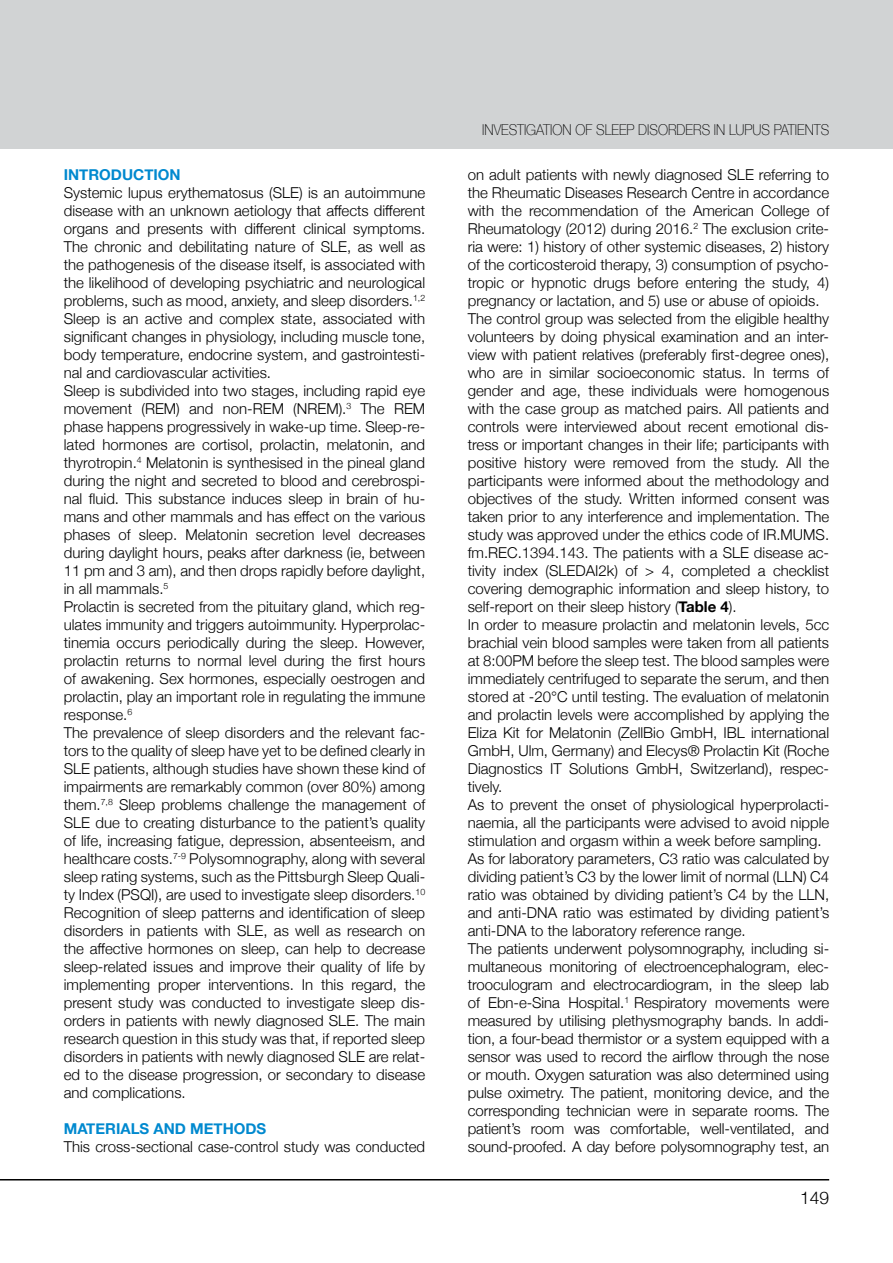
<style>
.page{position:relative;width:893px;height:1263px;background:#fff}
.page>*{position:absolute;margin:0;border:0;box-sizing:border-box;transform-origin:0 0}
.t1{font:300 17.4px "Helvetica Neue";color:#000}
.t2{font:300 15px/18px "Helvetica Neue";color:#000}
.t3{font:100 15px "Helvetica Neue";color:#000;scale:.9 1}
.t4{font:700 15px "Helvetica Neue";color:#0089cf}
.s1{font-weight:700}
</style>
<div class="page">
<hr style="left:0;top:1179px;width:829px;height:1px;background:#000">
<div style="left:0;top:0;width:893px;height:149px;background:#d1d3d4"></div>
<p class="t4" style="left:64px;top:163px;width:118px">INTRODUCTION</p>
<p class="t2" style="left:64px;top:183px;width:363px">Systemic lupus erythematosus (SLE) is an autoimmune disease with an unknown aetiology that affects different organs and presents with different clinical symptoms.<br>The chronic and debilitating nature of SLE, as well as the pathogenesis of the disease itself, is associated with the likelihood of developing psychiatric and neurological problems, such as mood, anxiety, and sleep disorders.<sup>1,2<br></sup>Sleep is an active and complex state, associated with significant changes in physiology, including muscle tone, body temperature, endocrine system, and gastrointesti&shy;nal and cardiovascular activities.<br>Sleep is subdivided into two stages, including rapid eye movement (REM) and non-REM (NREM).<sup>3</sup> The REM phase happens progressively in wake-up time. Sleep-re&shy;lated hormones are cortisol, prolactin, melatonin, and thyrotropin.<sup>4</sup> Melatonin is synthesised in the pineal gland during the night and secreted to blood and cerebrospi&shy;nal fluid. This substance induces sleep in brain of hu&shy;mans and other mammals and has effect on the various phases of sleep. Melatonin secretion level decreases during daylight hours, peaks after darkness (ie, between 11 pm and 3 am), and then drops rapidly before daylight, in all mammals.<sup>5<br></sup>Prolactin is secreted from the pituitary gland, which reg&shy;ulates immunity and triggers autoimmunity. Hyperprolac&shy;tinemia occurs periodically during the sleep. However, prolactin returns to normal level during the first hours of awakening. Sex hormones, especially oestrogen and prolactin, play an important role in regulating the immune response.<sup>6<br></sup>The prevalence of sleep disorders and the relevant fac&shy;tors to the quality of sleep have yet to be defined clearly in SLE patients, although studies have shown these kind of impairments are remarkably common (over 80%) among them.<sup>7,8</sup> Sleep problems challenge the management of SLE due to creating disturbance to the patient’s quality of life, increasing fatigue, depression, absenteeism, and healthcare costs.<sup>7-9</sup> Polysomnography, along with several sleep rating systems, such as the Pittsburgh Sleep Quali&shy;ty Index (PSQI), are used to investigate sleep disorders.<sup>10<br></sup>Recognition of sleep patterns and identification of sleep disorders in patients with SLE, as well as research on the affective hormones on sleep, can help to decrease sleep-related issues and improve their quality of life by implementing proper interventions. In this regard, the present study was conducted to investigate sleep dis&shy;orders in patients with newly diagnosed SLE. The main research question in this study was that, if reported sleep disorders in patients with newly diagnosed SLE are relat&shy;ed to the disease progression, or secondary to disease and complications.</p>
<p class="t4" style="left:64px;top:1117px;width:204px">MATERIALS AND METHODS</p>
<p class="t2" style="left:64px;top:1137px;width:363px">This cross-sectional case-control study was conducted</p>
<p class="t3" style="left:482px;top:119px;width:387px">INVESTIGATION OF SLEEP DISORDERS IN LUPUS PATIENTS</p>
<p class="t2" style="left:468px;top:165px;width:363px">on adult patients with newly diagnosed SLE referring to the Rheumatic Diseases Research Centre in accordance with the recommendation of the American College of Rheumatology (2012) during 2016.<sup>2</sup> The exclusion crite&shy;ria were: 1) history of other systemic diseases, 2) history of the corticosteroid therapy, 3) consumption of psycho&shy;tropic or hypnotic drugs before entering the study, 4) pregnancy or lactation, and 5) use or abuse of opioids.<br>The control group was selected from the eligible healthy volunteers by doing physical examination and an inter&shy;view with patient relatives (preferably first-degree ones), who are in similar socioeconomic status. In terms of gender and age, these individuals were homogenous with the case group as matched pairs. All patients and controls were interviewed about recent emotional dis&shy;tress or important changes in their life; participants with positive history were removed from the study. All the participants were informed about the methodology and objectives of the study. Written informed consent was taken prior to any interference and implementation. The study was approved under the ethics code of IR.MUMS. fm.REC.1394.143. The patients with a SLE disease ac&shy;tivity index (SLEDAI2k) of &gt; 4, completed a checklist covering demographic information and sleep history, to self-report on their sleep history (<span class="s1">Table 4</span>).<br>In order to measure prolactin and melatonin levels, 5cc brachial vein blood samples were taken from all patients at 8:00PM before the sleep test. The blood samples were immediately centrifuged to separate the serum, and then stored at -20°C until testing. The evaluation of melatonin and prolactin levels were accomplished by applying the Eliza Kit for Melatonin (ZellBio GmbH, IBL international GmbH, Ulm, Germany) and Elecys® Prolactin Kit (Roche Diagnostics IT Solutions GmbH, Switzerland), respec&shy;tively.<br>As to prevent the onset of physiological hyperprolacti&shy;naemia, all the participants were advised to avoid nipple stimulation and orgasm within a week before sampling.<br>As for laboratory parameters, C3 ratio was calculated by dividing patient’s C3 by the lower limit of normal (LLN) C4 ratio was obtained by dividing patient’s C4 by the LLN, and anti-DNA ratio was estimated by dividing patient’s anti-DNA to the laboratory reference range.<br>The patients underwent polysomnography, including si&shy;multaneous monitoring of electroencephalogram, elec&shy;trooculogram and electrocardiogram, in the sleep lab of Ebn-e-Sina Hospital.<sup>1</sup> Respiratory movements were measured by utilising plethysmography bands. In addi&shy;tion, a four-bead thermistor or a system equipped with a sensor was used to record the airflow through the nose or mouth. Oxygen saturation was also determined using pulse oximetry. The patient, monitoring device, and the corresponding technician were in separate rooms. The patient’s room was comfortable, well-ventilated, and sound-proofed. A day before polysomnography test, an</p>
<p class="t1" style="left:800px;top:1184px;width:31px">149</p>
</div>
